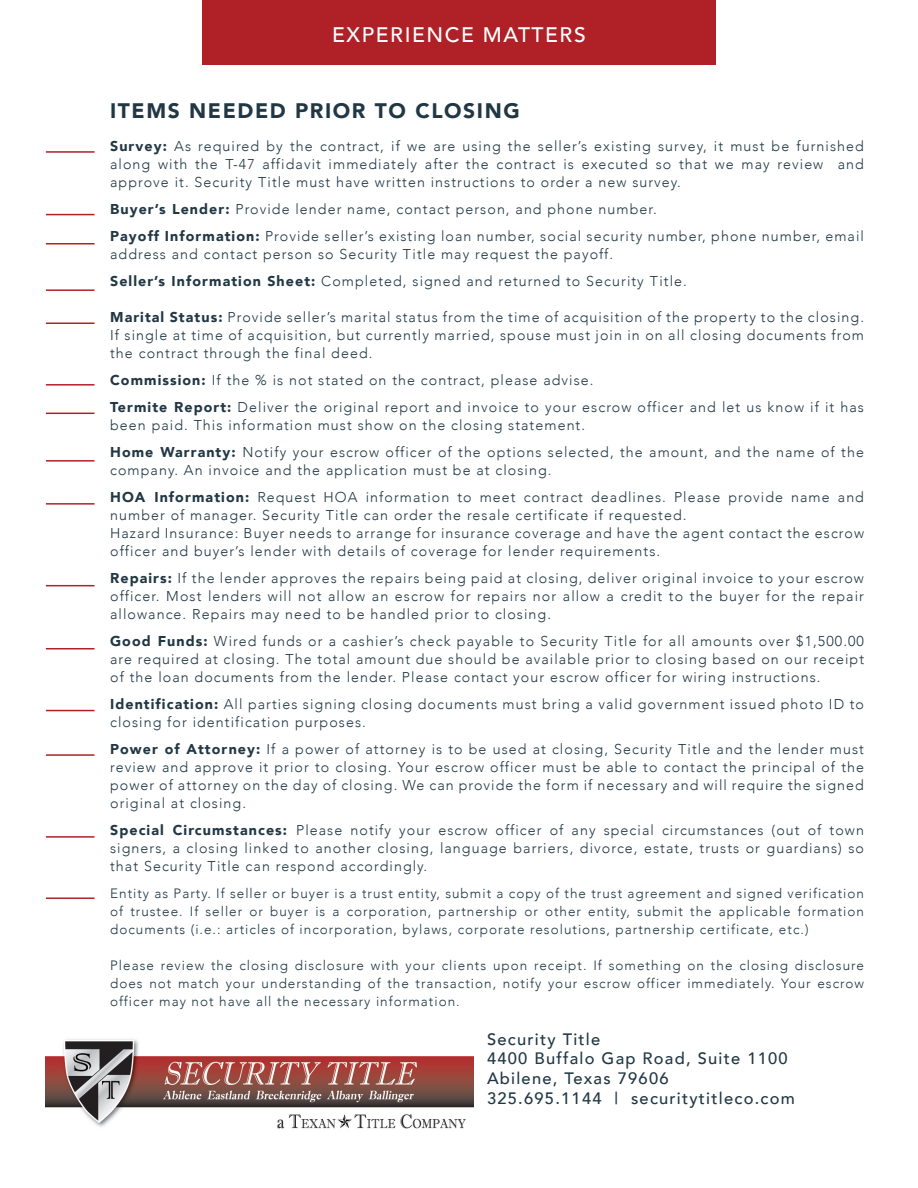
<style>
.page{position:relative;width:918px;height:1188px;background:#fff}
.page>*{position:absolute;margin:0;border:0;box-sizing:border-box;transform-origin:0 0}
.t1{font:900 21px "Avenir";letter-spacing:.075em;color:#213844}
.t2{font:500 21px "Avenir";letter-spacing:.075em;color:#fff}
.t3{font:500 16.5px/19.8px "Avenir";letter-spacing:.075em;color:#213844}
.t4{font:300 14.25px/18px "Avenir";letter-spacing:.075em;color:#213844;text-align:justify}
.t5{font:300 13.5px/18px "Avenir";letter-spacing:.075em;color:#213844;text-align:justify}
.s1{font-weight:900}
</style>
<div class="page">
<div style="left:202px;top:0;width:514px;height:65px;background:#b02127"></div>
<hr style="left:46px;top:151px;width:49px;height:2px;background:#b02127">
<hr style="left:46px;top:214px;width:49px;height:1px;background:#b02127">
<hr style="left:46px;top:243px;width:49px;height:1px;background:#b02127">
<hr style="left:46px;top:289px;width:49px;height:2px;background:#b02127">
<hr style="left:46px;top:322px;width:49px;height:2px;background:#b02127">
<hr style="left:46px;top:384px;width:49px;height:2px;background:#b02127">
<hr style="left:46px;top:413px;width:49px;height:1px;background:#b02127">
<hr style="left:46px;top:460px;width:49px;height:2px;background:#b02127">
<hr style="left:46px;top:503px;width:49px;height:2px;background:#b02127">
<hr style="left:46px;top:585px;width:49px;height:1px;background:#b02127">
<hr style="left:46px;top:648px;width:49px;height:2px;background:#b02127">
<hr style="left:46px;top:710px;width:49px;height:1px;background:#b02127">
<hr style="left:46px;top:754px;width:49px;height:2px;background:#b02127">
<hr style="left:46px;top:836px;width:49px;height:2px;background:#b02127">
<hr style="left:46px;top:897px;width:49px;height:2px;background:#b02127">
<img style="left:46px;top:1039px;width:427px;height:90px">
<p class="t2" style="left:332px;top:16px;width:255px">EXPERIENCE MATTERS</p>
<p class="t1" style="left:110px;top:93px;width:411px">ITEMS NEEDED PRIOR TO CLOSING</p>
<p class="t4" style="left:110px;top:137px;width:755px"><span class="s1">Survey:</span> As required by the contract, if we are using the seller’s existing survey, it must be furnished along with the T-47 affidavit immediately after the contract is executed so that we may review and approve it. Security Title must have written instructions to order a new survey.</p>
<p class="t4" style="left:110px;top:200px;width:548px"><span class="s1">Buyer’s Lender:</span> Provide lender name, contact person, and phone number.</p>
<p class="t4" style="left:110px;top:227px;width:755px"><span class="s1">Payoff Information:</span> Provide seller’s existing loan number, social security number, phone number, email address and contact person so Security Title may request the payoff.</p>
<p class="t4" style="left:110px;top:272px;width:578px"><span class="s1">Seller’s Information Sheet:</span> Completed, signed and returned to Security Title.</p>
<p class="t4" style="left:110px;top:308px;width:755px"><span class="s1">Marital Status:</span> Provide seller’s marital status from the time of acquisition of the property to the closing.<br>If single at time of acquisition, but currently married, spouse must join in on all closing documents from the contract through the final deed.</p>
<p class="t4" style="left:110px;top:371px;width:485px"><span class="s1">Commission:</span> If the % is not stated on the contract, please advise.</p>
<p class="t4" style="left:110px;top:398px;width:755px"><span class="s1">Termite Report:</span> Deliver the original report and invoice to your escrow officer and let us know if it has been paid. This information must show on the closing statement.</p>
<p class="t4" style="left:110px;top:443px;width:755px"><span class="s1">Home Warranty:</span> Notify your escrow officer of the options selected, the amount, and the name of the company. An invoice and the application must be at closing.</p>
<p class="t4" style="left:110px;top:488px;width:755px"><span class="s1">HOA Information:</span> Request HOA information to meet contract deadlines. Please provide name and number of manager. Security Title can order the resale certificate if requested.</p>
<p class="t4" style="left:110px;top:524px;width:755px">Hazard Insurance: Buyer needs to arrange for insurance coverage and have the agent contact the escrow officer and buyer’s lender with details of coverage for lender requirements.</p>
<p class="t4" style="left:110px;top:569px;width:755px"><span class="s1">Repairs:</span> If the lender approves the repairs being paid at closing, deliver original invoice to your escrow officer. Most lenders will not allow an escrow for repairs nor allow a credit to the buyer for the repair allowance. Repairs may need to be handled prior to closing.</p>
<p class="t4" style="left:110px;top:632px;width:755px"><span class="s1">Good Funds:</span> Wired funds or a cashier’s check payable to Security Title for all amounts over $1,500.00 are required at closing. The total amount due should be available prior to closing based on our receipt of the loan documents from the lender. Please contact your escrow officer for wiring instructions.</p>
<p class="t4" style="left:110px;top:695px;width:755px"><span class="s1">Identification:</span> All parties signing closing documents must bring a valid government issued photo ID to closing for identification purposes.</p>
<p class="t4" style="left:110px;top:740px;width:755px"><span class="s1">Power of Attorney:</span> If a power of attorney is to be used at closing, Security Title and the lender must review and approve it prior to closing. Your escrow officer must be able to contact the principal of the power of attorney on the day of closing. We can provide the form if necessary and will require the signed original at closing.</p>
<p class="t4" style="left:110px;top:821px;width:755px"><span class="s1">Special Circumstances:</span> Please notify your escrow officer of any special circumstances (out of town signers, a closing linked to another closing, language barriers, divorce, estate, trusts or guardians) so that Security Title can respond accordingly.</p>
<p class="t5" style="left:110px;top:885px;width:755px">Entity as Party. If seller or buyer is a trust entity, submit a copy of the trust agreement and signed verification of trustee. If seller or buyer is a corporation, partnership or other entity, submit the applicable formation documents (i.e.: articles of incorporation, bylaws, corporate resolutions, partnership certificate, etc.)</p>
<p class="t5" style="left:110px;top:957px;width:755px">Please review the closing disclosure with your clients upon receipt. If something on the closing disclosure does not match your understanding of the transaction, notify your escrow officer immediately. Your escrow officer may not have all the necessary information.</p>
<p class="t3" style="left:487px;top:1028px;width:115px">Security Title</p>
<p class="t3" style="left:487px;top:1048px;width:302px">4400 Buffalo Gap Road, Suite 1100<br>Abilene, Texas 79606</p>
<p class="t3" style="left:487px;top:1088px;width:309px">325.695.1144 | securitytitleco.com</p>
</div>
